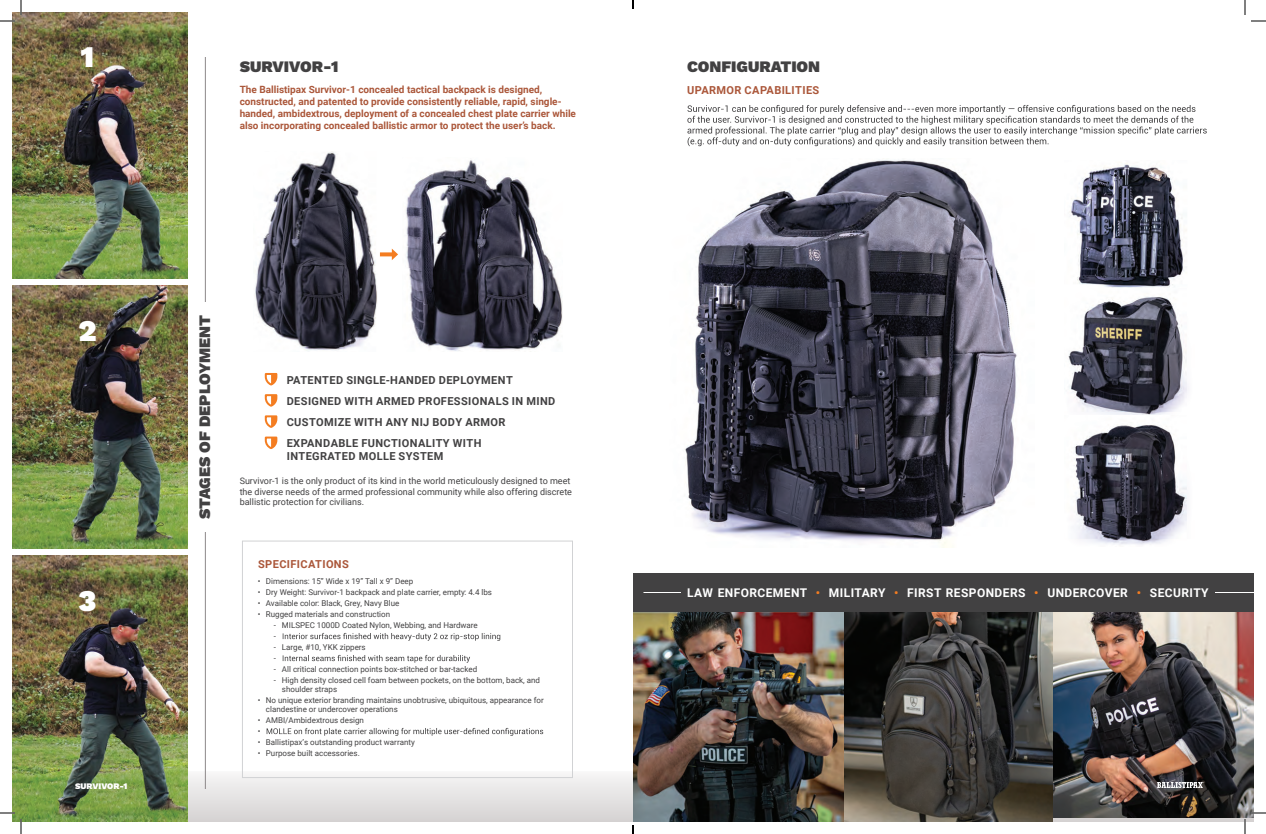
<style>
.page{position:relative;width:1266px;height:834px;background:#fff}
.page>*{position:absolute;margin:0;border:0;box-sizing:border-box;transform-origin:0 0}
.t1{font:900 30px "Work Sans";color:#fff}
.t2{font:900 16px "Work Sans";color:#424142}
.t3{font:700 12px "Roboto";letter-spacing:.035em;color:#fff}
.t4{font:700 11px/21.2px "Roboto";letter-spacing:.035em;color:#424142}
.t5{font:700 11px "Roboto";letter-spacing:.035em;color:#ab573a}
.t6{font:700 10px/12px "Roboto";color:#ab573a}
.t7{font:9px/10.8px "Roboto";color:#424142}
.t8{font:900 8.5px "Work Sans";color:#fff}
.t9{font:8px/11px "Roboto";color:#424142}
.s1{color:#f47d21}
</style>
<div class="page">
<div style="left:12px;top:771px;width:1242px;height:51px;background:linear-gradient(to bottom,#f7f6f6,#d4d2d2)"></div>
<svg style="left:283px;top:633px;width:217px;height:8px"></svg>
<svg style="left:283px;top:655px;width:187px;height:8px"></svg>
<svg style="left:267px;top:728px;width:276px;height:8px"></svg>
<div style="left:242px;top:541px;width:331px;height:237px;border:1px solid #d1d2d4"></div>
<img style="left:685px;top:160px;width:332px;height:387px">
<img style="left:1069px;top:163px;width:118px;height:125px">
<img style="left:1068px;top:297px;width:119px;height:118px">
<img style="left:1074px;top:425px;width:113px;height:120px">
<img style="left:1052px;top:612px;width:202px;height:206px">
<img style="left:633px;top:612px;width:419px;height:210px">
<img style="left:406px;top:160px;width:157px;height:191px">
<img style="left:255px;top:152px;width:122px;height:199px">
<svg style="left:264px;top:373px;width:14px;height:55px"></svg>
<svg style="left:264px;top:436px;width:14px;height:13px"></svg>
<svg style="left:1157px;top:782px;width:47px;height:6px"></svg>
<img style="left:12px;top:12px;width:176px;height:267px">
<img style="left:12px;top:285px;width:176px;height:264px">
<img style="left:12px;top:555px;width:176px;height:267px">
<hr style="left:205px;top:57px;width:1px;height:732px;background:#8d8889">
<div style="left:194px;top:302px;width:17px;height:230px;background:#fff"></div>
<svg style="left:687px;top:105px;width:520px;height:41px"></svg>
<svg style="left:380px;top:252px;width:12px;height:4px"></svg>
<svg style="left:392px;top:249px;width:6px;height:11px"></svg>
<div style="left:633px;top:573px;width:621px;height:39px;background:#424142"></div>
<hr style="left:644px;top:592px;width:610px;height:1px;background:#fff">
<div style="left:681px;top:582px;width:534px;height:20px;background:#424142"></div>
<svg style="left:0;top:0;width:22px;height:22px"></svg>
<svg style="left:0;top:812px;width:22px;height:22px"></svg>
<svg style="left:1244px;top:0;width:22px;height:22px"></svg>
<svg style="left:1244px;top:812px;width:22px;height:22px"></svg>
<svg style="left:632px;top:0;width:2px;height:9px"></svg>
<svg style="left:632px;top:825px;width:2px;height:9px"></svg>
<h1 class="t1" style="left:81px;top:40px;width:15px">1</h1>
<h2 class="t2" style="left:240px;top:57px;width:100px">SURVIVOR-1</h2>
<p class="t6" style="left:240px;top:83px;width:338px">The Ballistipax Survivor-1 concealed tactical backpack is designed, constructed, and patented to provide consistently reliable, rapid, single&shy;handed, ambidextrous, deployment of a concealed chest plate carrier while also incorporating concealed ballistic armor to protect the user’s back.</p>
<h1 class="t1" style="left:78px;top:314px;width:20px">2</h1>
<h1 class="t1" style="left:78px;top:583px;width:19px">3</h1>
<p class="t8" style="left:57px;top:781px;width:54px">SURVIVOR-1</p>
<p class="t8" style="left:75px;top:781px;width:54px">SURVIVOR-1</p>
<h2 class="t2" style="left:196px;top:519px;width:206px;rotate:-90deg">STAGES OF DEPLOYMENT</h2>
<h3 class="t4" style="left:287px;top:369px;width:270px">PATENTED SINGLE-HANDED DEPLOYMENT DESIGNED WITH ARMED PROFESSIONALS IN MIND CUSTOMIZE WITH ANY NIJ BODY ARMOR EXPANDABLE FUNCTIONALITY WITH</h3>
<h3 class="t4" style="left:287px;top:445px;width:158px">INTEGRATED MOLLE SYSTEM</h3>
<p class="t7" style="left:240px;top:475px;width:334px">Survivor-1 is the only product of its kind in the world meticulously designed to meet the diverse needs of the armed professional community while also offering discrete ballistic protection for civilians.</p>
<h3 class="t5" style="left:258px;top:556px;width:92px">SPECIFICATIONS</h3>
<p class="t9" style="left:258px;top:575px;width:157px">• Dimensions: 15” Wide x 19” Tall x 9” Deep</p>
<p class="t9" style="left:258px;top:586px;width:236px">• Dry Weight: Survivor-1 backpack and plate carrier, empty: 4.4 lbs</p>
<p class="t9" style="left:258px;top:597px;width:143px">• Available color: Black, Grey, Navy Blue</p>
<p class="t9" style="left:258px;top:608px;width:134px">• Rugged materials and construction</p>
<p class="t9" style="left:274px;top:619px;width:205px">- MILSPEC 1000D Coated Nylon, Webbing, and Hardware -</p>
<p class="t9" style="left:274px;top:641px;width:93px">- Large, #10, YKK zippers -</p>
<p class="t9" style="left:274px;top:663px;width:205px">- All critical connection points box-stitched or bar-tacked</p>
<p class="t9" style="left:282px;top:675px;width:260px;line-height:9px;text-indent:-8px">- High density closed cell foam between pockets, on the bottom, back, and shoulder straps</p>
<p class="t9" style="left:266px;top:695px;width:279px;line-height:9px;text-indent:-8px">• No unique exterior branding maintains unobtrusive, ubiquitous, appearance for clandestine or undercover operations</p>
<p class="t9" style="left:258px;top:714px;width:108px">• AMBI/Ambidextrous design •</p>
<p class="t9" style="left:258px;top:736px;width:158px">• Ballistipax’s outstanding product warranty</p>
<p class="t9" style="left:258px;top:747px;width:103px">• Purpose built accessories.</p>
<h2 class="t2" style="left:687px;top:57px;width:135px">CONFIGURATION</h2>
<h3 class="t5" style="left:687px;top:82px;width:134px">UPARMOR CAPABILITIES</h3>
<h3 class="t3" style="left:687px;top:585px;width:523px">LAW ENFORCEMENT <span class="s1">•</span> MILITARY <span class="s1">•</span> FIRST RESPONDERS <span class="s1">•</span> UNDERCOVER <span class="s1">•</span> SECURITY</h3>
</div>
